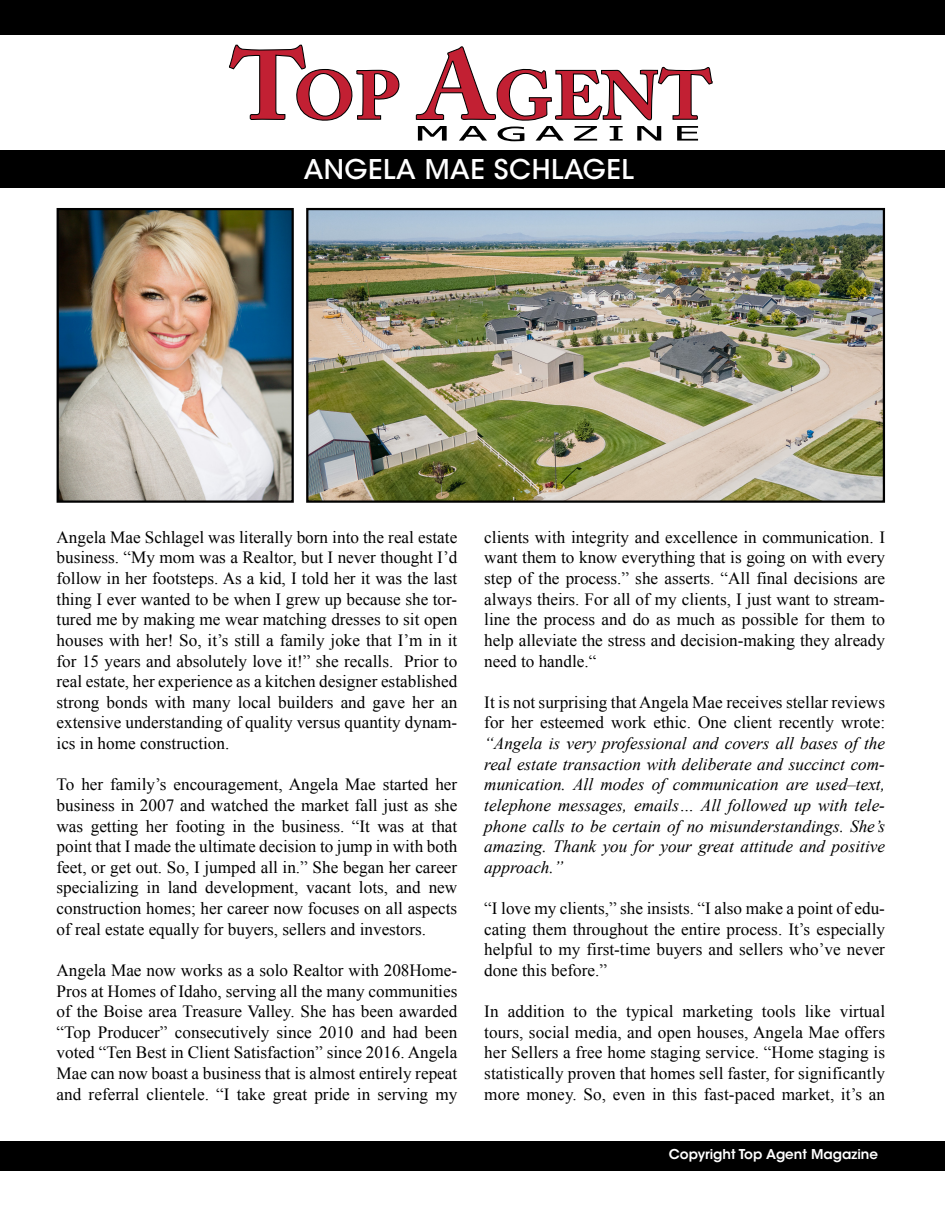
<style>
.page{position:relative;width:945px;height:1215px;background:#fff}
.page>*{position:absolute;margin:0;border:0;box-sizing:border-box;transform-origin:0 0}
.NAME{font:500 27px "ITC Avant Garde Std";letter-spacing:.02em;color:#fff}
.body_hypenate{font:17.25px/20.7px "Times New Roman";color:#000;text-align:justify}
.body_hypenate-2{font:italic 17.25px/20.7px "Times New Roman";color:#000;text-align:justify}
.t1{font:600 13.5px "ITC Avant Garde Std";color:#fff}
.s1{font-style:normal}
</style>
<div class="page">
<svg style="left:229px;top:44px;width:171px;height:77px"></svg>
<svg style="left:415px;top:46px;width:298px;height:96px"></svg>
<div style="left:0;top:0;width:945px;height:35px;background:#000"></div>
<div style="left:0;top:1141px;width:945px;height:29px;background:#000"></div>
<div style="left:0;top:150px;width:945px;height:38px;background:#000"></div>
<img style="left:60px;top:211px;width:231px;height:289px">
<div style="left:57px;top:208px;width:237px;height:295px;border:2px solid #000"></div>
<img style="left:309px;top:211px;width:573px;height:289px">
<div style="left:306px;top:208px;width:579px;height:295px;border:2px solid #000"></div>
<p class="NAME" style="left:304px;top:153px;width:332px">ANGELA MAE SCHLAGEL</p>
<p class="body_hypenate" style="left:57px;top:526px;width:402px">Angela Mae Schlagel was literally born into the real estate business. “My mom was a Realtor, but I never thought I’d follow in her footsteps. As a kid, I told her it was the last thing I ever wanted to be when I grew up because she tor&shy;tured me by making me wear matching dresses to sit open houses with her! So, it’s still a family joke that I’m in it for 15 years and absolutely love it!” she recalls. Prior to real estate, her experience as a kitchen designer established strong bonds with many local builders and gave her an extensive understanding of quality versus quantity dynam&shy;ics in home construction.</p>
<p class="body_hypenate" style="left:57px;top:774px;width:402px">To her family’s encouragement, Angela Mae started her business in 2007 and watched the market fall just as she was getting her footing in the business. “It was at that point that I made the ultimate decision to jump in with both feet, or get out. So, I jumped all in.” She began her career specializing in land development, vacant lots, and new construction homes; her career now focuses on all aspects of real estate equally for buyers, sellers and investors.</p>
<p class="body_hypenate" style="left:57px;top:960px;width:402px">Angela Mae now works as a solo Realtor with 208Home-Pros at Homes of Idaho, serving all the many communities of the Boise area Treasure Valley. She has been awarded “Top Producer” consecutively since 2010 and had been voted “Ten Best in Client Satisfaction” since 2016. Angela Mae can now boast a business that is almost entirely repeat and referral clientele. “I take great pride in serving my</p>
<p class="body_hypenate" style="left:484px;top:526px;width:402px">clients with integrity and excellence in communication. I want them to know everything that is going on with every step of the process.” she asserts. “All final decisions are always theirs. For all of my clients, I just want to stream&shy;line the process and do as much as possible for them to help alleviate the stress and decision-making they already need to handle.“</p>
<p class="body_hypenate-2" style="left:484px;top:691px;width:402px"><span class="s1">It is not surprising that Angela Mae receives stellar reviews for her esteemed work ethic. One client recently wrote: </span>“Angela is very professional and covers all bases of the real estate transaction with deliberate and succinct com&shy;munication. All modes of communication are used–text, telephone messages, emails… All followed up with tele&shy;phone calls to be certain of no misunderstandings. She’s amazing. Thank you for your great attitude and positive approach.”</p>
<p class="body_hypenate" style="left:484px;top:898px;width:402px">“I love my clients,” she insists. “I also make a point of edu&shy;cating them throughout the entire process. It’s especially helpful to my first-time buyers and sellers who’ve never done this before.”</p>
<p class="body_hypenate" style="left:484px;top:1001px;width:402px">In addition to the typical marketing tools like virtual tours, social media, and open houses, Angela Mae offers her Sellers a free home staging service. “Home staging is statistically proven that homes sell faster, for significantly more money. So, even in this fast-paced market, it’s an</p>
<p class="t1" style="left:669px;top:1146px;width:211px">Copyright Top Agent Magazine</p>
</div>
